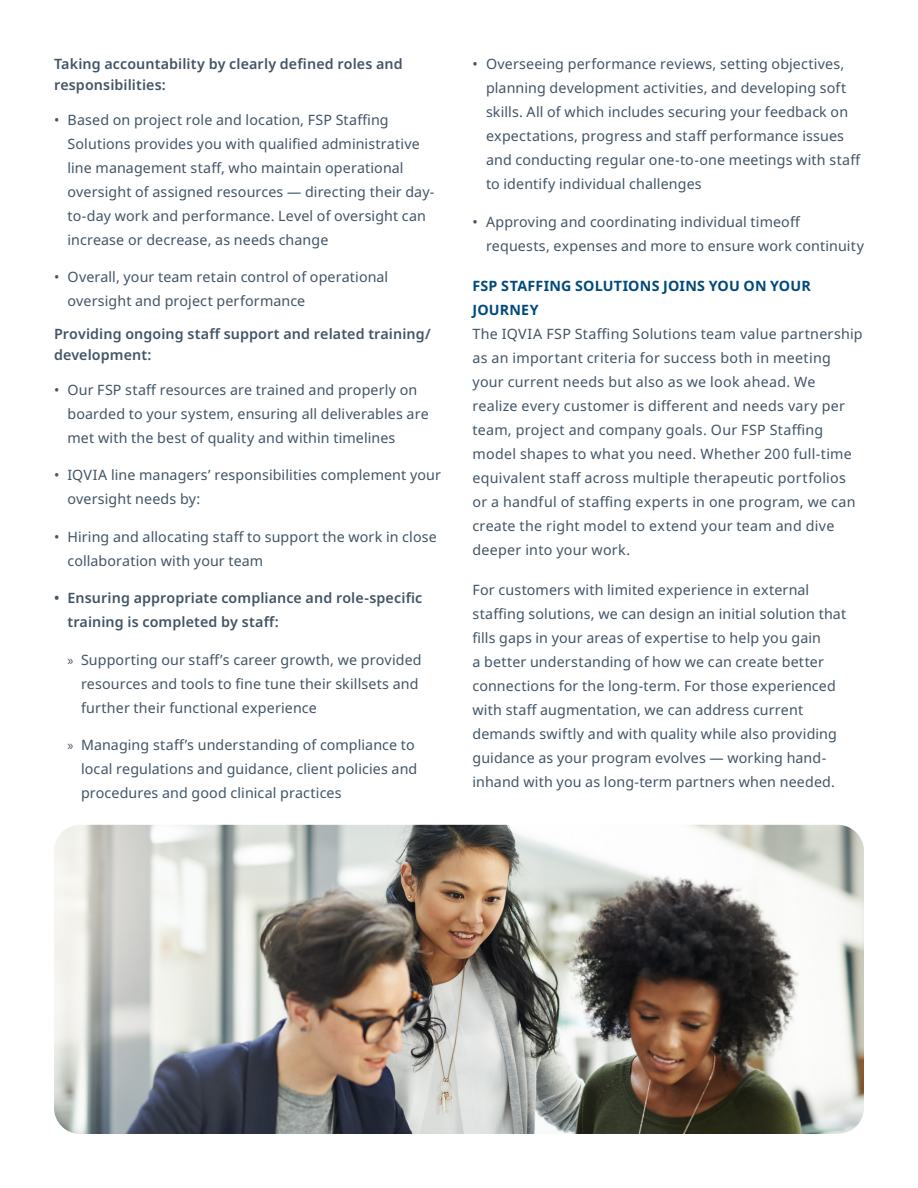
<style>
.page{position:relative;width:918px;height:1188px;background:#fff}
.page>*{position:absolute;margin:0;border:0;box-sizing:border-box;transform-origin:0 0}
.Body_copy_-_Space{font:14.25px/24px "Noto Sans";letter-spacing:.01em;color:#425465}
.Body_copy_-_Space-2{font:600 14.25px/21px "Noto Sans";letter-spacing:.01em;color:#425465}
.Subheading{font:700 14.25px/24px "Noto Sans";letter-spacing:.01em;color:#00497b}
.s1{font-family:"Myriad Pro"}
</style>
<div class="page">
<img style="left:54px;top:825px;width:810px;height:309px">
<p class="Body_copy_-_Space-2" style="left:54px;top:54px;width:350px">Taking accountability by clearly defined roles and responsibilities:</p>
<p class="Body_copy_-_Space" style="left:68px;top:108px;width:368px;text-indent:-14px">• Based on project role and location, FSP Staffing Solutions provides you with qualified administrative line management staff, who maintain operational oversight of assigned resources — directing their day&shy;to-day work and performance. Level of oversight can increase or decrease, as needs change</p>
<p class="Body_copy_-_Space" style="left:68px;top:265px;width:322px;text-indent:-14px">• Overall, your team retain control of operational oversight and project performance</p>
<p class="Body_copy_-_Space-2" style="left:54px;top:324px;width:378px">Providing ongoing staff support and related training/ development:</p>
<p class="Body_copy_-_Space" style="left:68px;top:378px;width:363px;text-indent:-14px">• Our FSP staff resources are trained and properly on boarded to your system, ensuring all deliverables are met with the best of quality and within timelines</p>
<p class="Body_copy_-_Space" style="left:68px;top:463px;width:375px;text-indent:-14px">• IQVIA line managers’ responsibilities complement your oversight needs by:</p>
<p class="Body_copy_-_Space" style="left:68px;top:525px;width:371px;text-indent:-14px">• Hiring and allocating staff to support the work in close collaboration with your team</p>
<p class="Body_copy_-_Space-2" style="left:68px;top:586px;width:356px;line-height:24px;text-indent:-14px">• Ensuring appropriate compliance and role-specific training is completed by staff:</p>
<p class="Body_copy_-_Space" style="left:81px;top:648px;width:342px;text-indent:-14px"><span class="s1">»</span> Supporting our staff’s career growth, we provided resources and tools to fine tune their skillsets and further their functional experience</p>
<p class="Body_copy_-_Space" style="left:81px;top:733px;width:338px;text-indent:-14px"><span class="s1">»</span> Managing staff’s understanding of compliance to local regulations and guidance, client policies and procedures and good clinical practices</p>
<p class="Body_copy_-_Space" style="left:486px;top:52px;width:376px;text-indent:-14px">• Overseeing performance reviews, setting objectives, planning development activities, and developing soft skills. All of which includes securing your feedback on expectations, progress and staff performance issues and conducting regular one-to-one meetings with staff to identify individual challenges</p>
<p class="Body_copy_-_Space" style="left:486px;top:210px;width:380px;text-indent:-14px">• Approving and coordinating individual timeoff requests, expenses and more to ensure work continuity</p>
<p class="Subheading" style="left:472px;top:274px;width:340px">FSP STAFFING SOLUTIONS JOINS YOU ON YOUR<br>JOURNEY</p>
<p class="Body_copy_-_Space" style="left:472px;top:322px;width:392px">The IQVIA FSP Staffing Solutions team value partnership as an important criteria for success both in meeting your current needs but also as we look ahead. We realize every customer is different and needs vary per team, project and company goals. Our FSP Staffing model shapes to what you need. Whether 200 full-time equivalent staff across multiple therapeutic portfolios or a handful of staffing experts in one program, we can create the right model to extend your team and dive deeper into your work.</p>
<p class="Body_copy_-_Space" style="left:472px;top:578px;width:375px">For customers with limited experience in external staffing solutions, we can design an initial solution that fills gaps in your areas of expertise to help you gain<br>a better understanding of how we can create better connections for the long-term. For those experienced with staff augmentation, we can address current demands swiftly and with quality while also providing guidance as your program evolves — working hand&shy;inhand with you as long-term partners when needed.</p>
</div>
